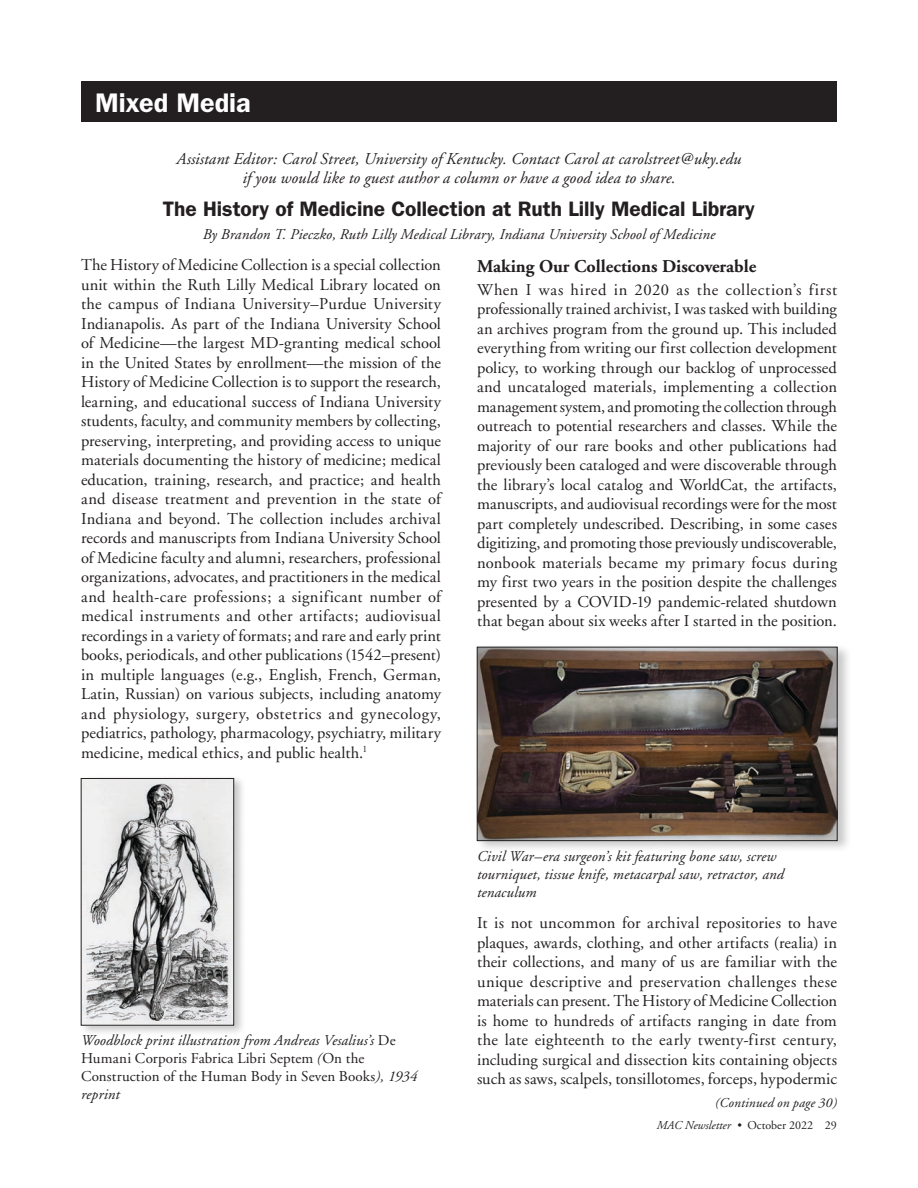
<style>
.page{position:relative;width:918px;height:1188px;background:#fff}
.page>*{position:absolute;margin:0;border:0;box-sizing:border-box;transform-origin:0 0}
.Page_head{font:600 27px "ITC Franklin Gothic Std";letter-spacing:-.005em;color:#fff}
.Center_Italic_Text_2{font:600 21px "ITC Franklin Gothic Std";color:#231f20}
.Center_Italic_Text_2-2{font:700 18px "Adobe Garamond";color:#231f20}
.Center_Italic_Text_2-3{font:16.5px/19.5px "Adobe Garamond";letter-spacing:.005em;color:#231f20;text-align:justify}
.Center_Italic_Text_2-4{font:italic 16.5px/19.5px "Adobe Garamond";letter-spacing:.005em;color:#231f20;text-align:center}
.Center_Italic_Text_2-5{font:italic 15px/18px "Adobe Garamond";letter-spacing:.01em;color:#231f20}
.Center_Italic_Text_2-6{font:15px/18px "Adobe Garamond";letter-spacing:.01em;color:#231f20}
.Continued{font:italic 13.5px "Adobe Garamond";letter-spacing:.01em;color:#231f20}
.t1{font:italic 12px "Adobe Garamond";color:#231f20}
.s1{font-style:italic}
.s2{font-style:normal}
</style>
<div class="page">
<div style="left:79px;top:775px;width:168px;height:261px;background:#231f20;opacity:.25"></div>
<img style="left:83px;top:780px;width:149px;height:243px">
<div style="left:81px;top:778px;width:153px;height:247px;border:1px solid #231f20"></div>
<div style="left:475px;top:643px;width:377px;height:211px;background:#231f20;opacity:.25"></div>
<img style="left:479px;top:649px;width:356px;height:190px">
<div style="left:477px;top:647px;width:360px;height:194px;border:1px solid #231f20"></div>
<div style="left:81px;top:81px;width:756px;height:41px;background:#231f20"></div>
<p class="Page_head" style="left:95px;top:86px;width:157px">Mixed Media</p>
<p class="Center_Italic_Text_2-4" style="left:177px;top:149px;width:567px">Assistant Editor: Carol Street, University of Kentucky. Contact Carol at carolstreet@uky.edu if you would like to guest author a column or have a good idea to share.</p>
<p class="Center_Italic_Text_2" style="left:163px;top:197px;width:594px">The History of Medicine Collection at Ruth Lilly Medical Library</p>
<p class="Center_Italic_Text_2-5" style="left:203px;top:226px;width:514px">By Brandon T. Pieczko, Ruth Lilly Medical Library, Indiana University School of Medicine</p>
<p class="Center_Italic_Text_2-3" style="left:81px;top:256px;width:362px">The History of Medicine Collection is a special collection unit within the Ruth Lilly Medical Library located on the campus of Indiana University–Purdue University Indianapolis. As part of the Indiana University School of Medicine—the largest MD-granting medical school in the United States by enrollment—the mission of the History of Medicine Collection is to support the research, learning, and educational success of Indiana University students, faculty, and community members by collecting, preserving, interpreting, and providing access to unique materials documenting the history of medicine; medical education, training, research, and practice; and health and disease treatment and prevention in the state of Indiana and beyond. The collection includes archival records and manuscripts from Indiana University School of Medicine faculty and alumni, researchers, professional organizations, advocates, and practitioners in the medical and health-care professions; a significant number of medical instruments and other artifacts; audiovisual recordings in a variety of formats; and rare and early print books, periodicals, and other publications (1542–present) in multiple languages (e.g., English, French, German, Latin, Russian) on various subjects, including anatomy and physiology, surgery, obstetrics and gynecology, pediatrics, pathology, pharmacology, psychiatry, military medicine, medical ethics, and public health.<sup>1</sup></p>
<p class="Center_Italic_Text_2-2" style="left:477px;top:257px;width:281px">Making Our Collections Discoverable</p>
<p class="Center_Italic_Text_2-3" style="left:477px;top:280px;width:362px">When I was hired in 2020 as the collection’s first professionally trained archivist, I was tasked with building an archives program from the ground up. This included everything from writing our first collection development policy, to working through our backlog of unprocessed and uncataloged materials, implementing a collection management system, and promoting the collection through outreach to potential researchers and classes. While the majority of our rare books and other publications had previously been cataloged and were discoverable through the library’s local catalog and WorldCat, the artifacts, manuscripts, and audiovisual recordings were for the most part completely undescribed. Describing, in some cases digitizing, and promoting those previously undiscoverable, nonbook materials became my primary focus during my first two years in the position despite the challenges presented by a COVID-19 pandemic-related shutdown that began about six weeks after I started in the position.</p>
<p class="Center_Italic_Text_2-6" style="left:81px;top:1032px;width:338px"><span class="s1">Woodblock print illustration from Andreas Vesalius’s</span> De Humani Corporis Fabrica Libri Septem <span class="s1">(</span>On the Construction of the Human Body in Seven Books<span class="s1">), 1934 reprint</span></p>
<p class="Center_Italic_Text_2-5" style="left:477px;top:848px;width:308px">Civil War–era surgeon’s kit featuring bone saw, screw tourniquet, tissue knife, metacarpal saw, retractor, and tenaculum</p>
<p class="Center_Italic_Text_2-3" style="left:477px;top:914px;width:362px">It is not uncommon for archival repositories to have plaques, awards, clothing, and other artifacts (realia) in their collections, and many of us are familiar with the unique descriptive and preservation challenges these materials can present. The History of Medicine Collection is home to hundreds of artifacts ranging in date from the late eighteenth to the early twenty-first century, including surgical and dissection kits containing objects such as saws, scalpels, tonsillotomes, forceps, hypodermic</p>
<p class="Continued" style="left:715px;top:1096px;width:123px">(Continued on page 30)</p>
<p class="t1" style="left:657px;top:1119px;width:182px">MAC Newsletter • <span class="s2">October 2022 29</span></p>
</div>
